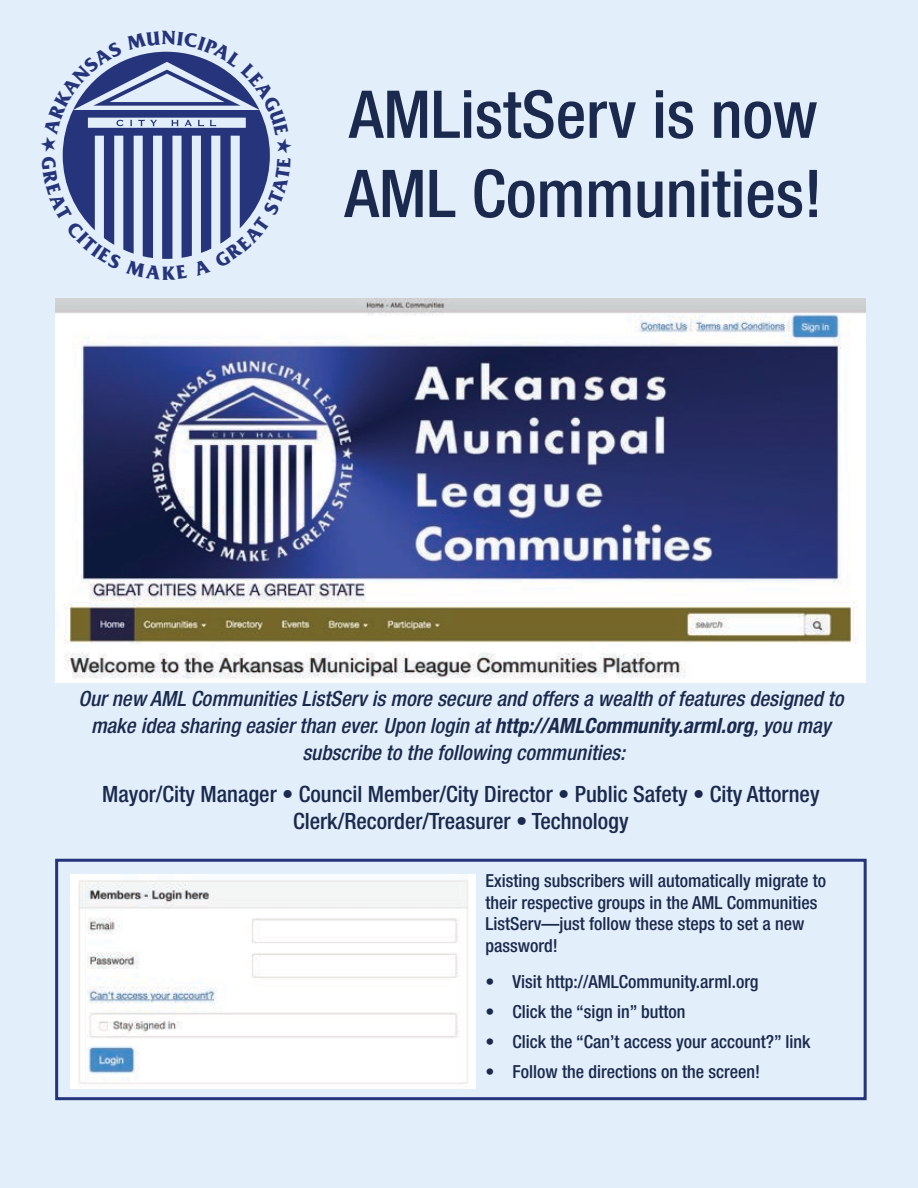
<style>
.page{position:relative;width:918px;height:1188px;background:#fff}
.page>*{position:absolute;margin:0;border:0;box-sizing:border-box;transform-origin:0 0}
.t1{font:500 condensed 66px/79.2px "Helvetica Neue LT Std";color:#1a294d}
.t2{font:500 condensed 22.5px/27px "Helvetica Neue LT Std";color:#1a294d;text-align:center}
.t3{font:italic 500 condensed 21px/27px "Helvetica Neue LT Std";color:#1a294d;text-align:center}
.t4{font:500 condensed 18px/21.6px "Helvetica Neue LT Std";color:#1a294d}
.s1{font-weight:700}
</style>
<div class="page">
<div style="left:2px;top:0;width:916px;height:1188px;background:#e2eef9"></div>
<img style="left:56px;top:298px;width:810px;height:385px">
<img style="left:71px;top:874px;width:405px;height:214px">
<div style="left:55px;top:859px;width:812px;height:241px;border:3px solid #25347b"></div>
<svg style="left:40px;top:31px;width:252px;height:249px;background:#a4b1cf"></svg>
<h1 class="t1" style="left:345px;top:74px;width:479px">AMListServ is now<br>AML Communities!</h1>
<p class="t3" style="left:78px;top:685px;width:766px">Our new AML Communities ListServ is more secure and offers a wealth of features designed to make idea sharing easier than ever. Upon login at <span class="s1">http://AMLCommunity.arml.org</span>, you may subscribe to the following communities:</p>
<p class="t2" style="left:102px;top:780px;width:719px">Mayor/City Manager • Council Member/City Director • Public Safety • City Attorney<br>Clerk/Recorder/Treasurer • Technology</p>
<p class="t4" style="left:486px;top:870px;width:342px">Existing subscribers will automatically migrate to their respective groups in the AML Communities ListServ—just follow these steps to set a new password!</p>
<p class="t4" style="left:486px;top:971px;width:274px">• Visit http://AMLCommunity.arml.org</p>
<p class="t4" style="left:486px;top:1001px;width:201px">• Click the “sign in” button</p>
<p class="t4" style="left:486px;top:1031px;width:326px">• Click the “Can’t access your account?” link</p>
<p class="t4" style="left:486px;top:1061px;width:276px">• Follow the directions on the screen!</p>
</div>
